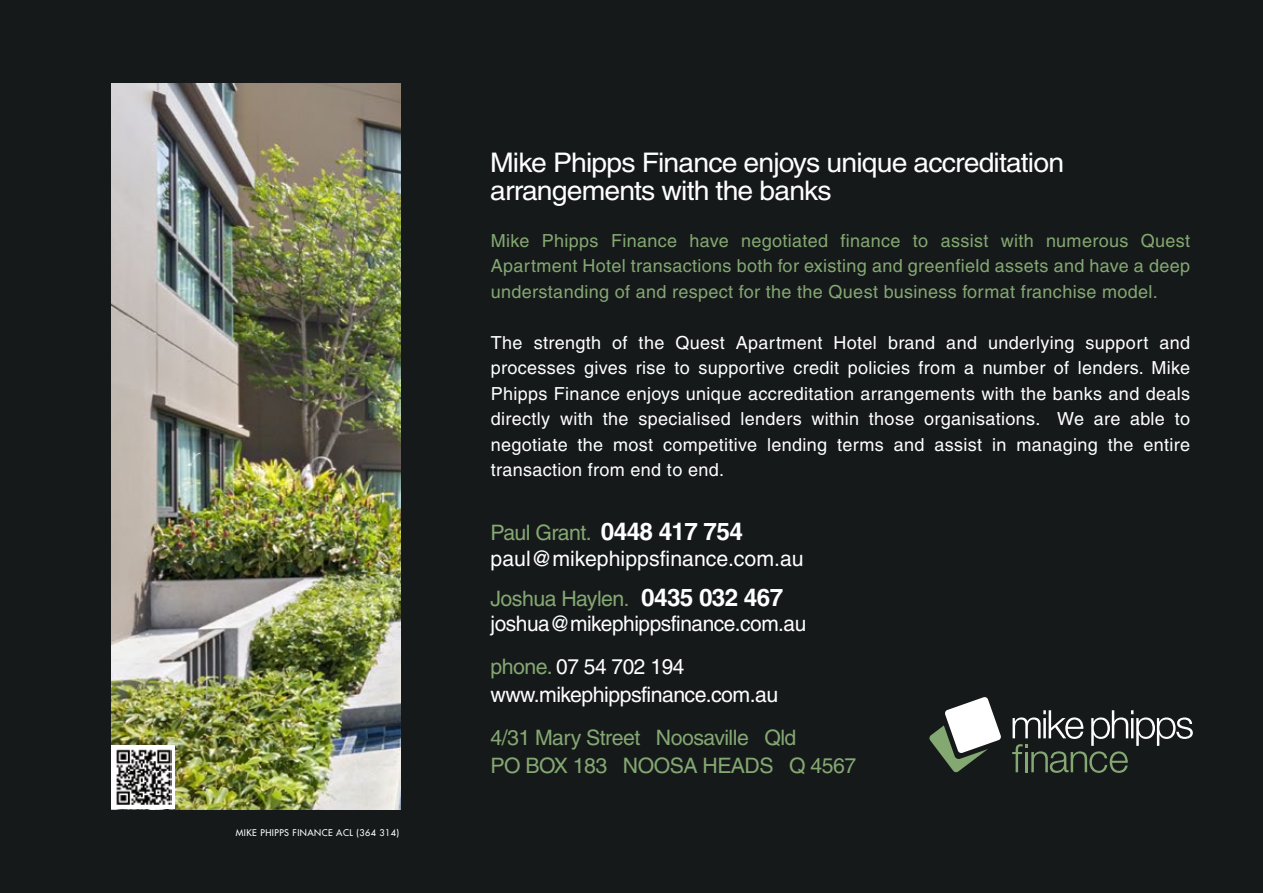
<style>
.page{position:relative;width:1263px;height:893px;background:#16191a}
.page>*{position:absolute;margin:0;border:0;box-sizing:border-box;transform-origin:0 0}
.t1{font:27px/28.5px "Helvetica";letter-spacing:-.03em;color:#fff;scale:1.05 1}
.t2{font:21.3px/25.5px "Helvetica";letter-spacing:-.02em;color:#fff}
.t3{font:21.3px/28.2px "Helvetica";letter-spacing:-.025em;color:#84a872}
.t4{font:21.3px/25.5px "Helvetica";color:#fff}
.t5{font:18px/25.5px "Helvetica";letter-spacing:.02em;color:#fff;text-align:justify}
.t6{font:18px/25.5px "Helvetica";letter-spacing:.02em;color:#84a872;text-align:justify}
.t7{font:9px "Futura";letter-spacing:.05em;color:#fff}
.s1{color:#84a872}
.s2{font-weight:700;font-size:24.3px}
.s3{font-size:19.95px;color:#84a872}
</style>
<div class="page">
<svg style="left:1012px;top:710px;width:181px;height:63px"></svg>
<svg style="left:929px;top:697px;width:72px;height:76px"></svg>
<img style="left:111px;top:84px;width:290px;height:725px">
<div style="left:111px;top:746px;width:64px;height:63px;background:#fff"></div>
<img style="left:116px;top:749px;width:55px;height:56px">
<p class="t7" style="left:236px;top:826px;width:165px">MIKE PHIPPS FINANCE ACL (364 314)</p>
<h1 class="t1" style="left:490px;top:148px;width:548px">Mike Phipps Finance enjoys unique accreditation arrangements with the banks</h1>
<p class="t6" style="left:491px;top:227px;width:701px">Mike Phipps Finance have negotiated finance to assist with numerous Quest Apartment Hotel transactions both for existing and greenfield assets and have a deep understanding of and respect for the the Quest business format franchise model.</p>
<p class="t5" style="left:491px;top:329px;width:701px">The strength of the Quest Apartment Hotel brand and underlying support and processes gives rise to supportive credit policies from a number of lenders. Mike Phipps Finance enjoys unique accreditation arrangements with the banks and deals directly with the specialised lenders within those organisations. We are able to negotiate the most competitive lending terms and assist in managing the entire transaction from end to end.</p>
<p class="t4" style="left:490px;top:520px;width:315px"><span class="s1">Paul Grant.</span> <span class="s2">0448 417 754 </span>paul@mikephippsfinance.com.au</p>
<p class="t2" style="left:490px;top:585px;width:317px"><span class="s1">Joshua Haylen</span><span class="s3">.</span> <span class="s2">0435 032 467 </span>joshua@mikephippsfinance.com.au</p>
<p class="t2" style="left:490px;top:652px;width:289px;line-height:28.2px"><span class="s1">phone.</span> 07 54 702 194 www.mikephippsfinance.com.au</p>
<p class="t3" style="left:490px;top:723px;width:367px">4/31 Mary Street Noosaville Qld<br>PO BOX 183 NOOSA HEADS Q 4567</p>
</div>
